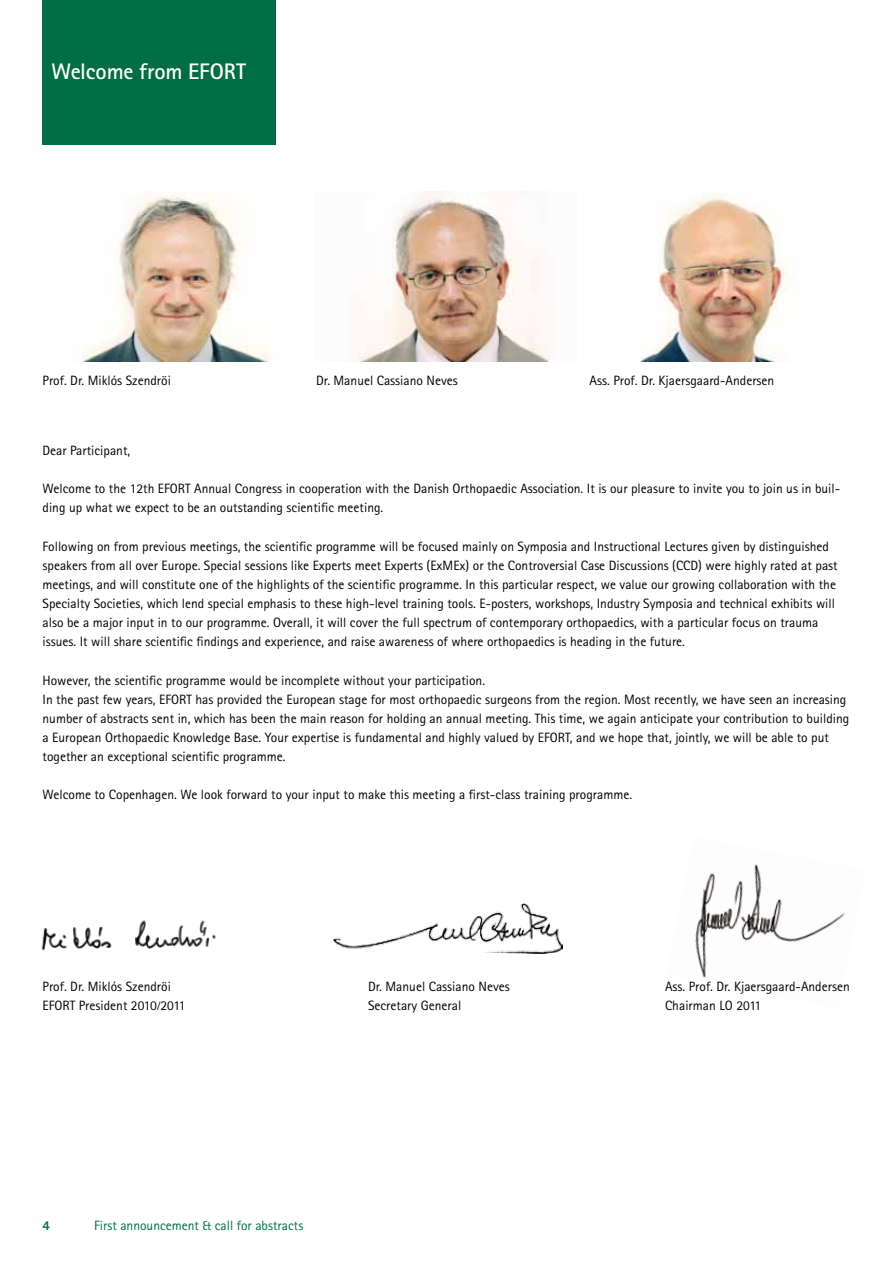
<style>
.page{position:relative;width:893px;height:1263px;background:#fff}
.page>*{position:absolute;margin:0;border:0;box-sizing:border-box;transform-origin:0 0}
.t1{font:700 22.5px "Rotis Sans Serif Std";letter-spacing:-.01em;color:#fff}
.t2{font:13.5px/19.2px "Rotis Sans Serif Std";color:#000}
.t3{font:13.5px "Rotis Sans Serif Std";color:#006e45}
.t4{font:800 13.5px "Rotis Sans Serif Std";color:#006e45}
</style>
<div class="page">
<div style="left:43px;top:0;width:233px;height:145px;background:#006e45"></div>
<img style="left:695px;top:864px;width:151px;height:114px">
<img style="left:83px;top:195px;width:186px;height:166px">
<img style="left:641px;top:196px;width:147px;height:165px">
<img style="left:357px;top:191px;width:193px;height:170px">
<img style="left:333px;top:904px;width:230px;height:50px">
<img style="left:41px;top:920px;width:175px;height:31px">
<h1 class="t1" style="left:52px;top:57px;width:196px">Welcome from EFORT</h1>
<p class="t2" style="left:43px;top:371px;width:130px">Prof. Dr. Miklós Szendröi</p>
<p class="t2" style="left:316px;top:371px;width:143px">Dr. Manuel Cassiano Neves</p>
<p class="t2" style="left:590px;top:371px;width:186px">Ass. Prof. Dr. Kjaersgaard-Andersen</p>
<p class="t2" style="left:43px;top:441px;width:89px">Dear Participant,</p>
<p class="t2" style="left:43px;top:479px;width:799px">Welcome to the 12th EFORT Annual Congress in cooperation with the Danish Orthopaedic Association. It is our pleasure to invite you to join us in buil&shy;ding up what we expect to be an outstanding scientific meeting.</p>
<p class="t2" style="left:43px;top:537px;width:797px">Following on from previous meetings, the scientific programme will be focused mainly on Symposia and Instructional Lectures given by distinguished speakers from all over Europe. Special sessions like Experts meet Experts (ExMEx) or the Controversial Case Discussions (CCD) were highly rated at past meetings, and will constitute one of the highlights of the scientific programme. In this particular respect, we value our growing collaboration with the Specialty Societies, which lend special emphasis to these high-level training tools. E-posters, workshops, Industry Symposia and technical exhibits will also be a major input in to our programme. Overall, it will cover the full spectrum of contemporary orthopaedics, with a particular focus on trauma issues. It will share scientific findings and experience, and raise awareness of where orthopaedics is heading in the future.</p>
<p class="t2" style="left:43px;top:671px;width:808px">However, the scientific programme would be incomplete without your participation.<br>In the past few years, EFORT has provided the European stage for most orthopaedic surgeons from the region. Most recently, we have seen an increasing number of abstracts sent in, which has been the main reason for holding an annual meeting. This time, we again anticipate your contribution to building a European Orthopaedic Knowledge Base. Your expertise is fundamental and highly valued by EFORT, and we hope that, jointly, we will be able to put together an exceptional scientific programme.</p>
<p class="t2" style="left:43px;top:785px;width:591px">Welcome to Copenhagen. We look forward to your input to make this meeting a first-class training programme.</p>
<p class="t2" style="left:43px;top:977px;width:130px">Prof. Dr. Miklós Szendröi</p>
<p class="t2" style="left:368px;top:977px;width:143px">Dr. Manuel Cassiano Neves</p>
<p class="t2" style="left:665px;top:977px;width:186px">Ass. Prof. Dr. Kjaersgaard-Andersen</p>
<p class="t2" style="left:43px;top:996px;width:144px">EFORT President 2010/2011</p>
<p class="t2" style="left:368px;top:996px;width:95px">Secretary General</p>
<p class="t2" style="left:665px;top:996px;width:98px">Chairman LO 2011</p>
<p class="t4" style="left:43px;top:1216px;width:9px">4</p>
<p class="t3" style="left:94px;top:1217px;width:211px">First announcement &amp; call for abstracts</p>
</div>
